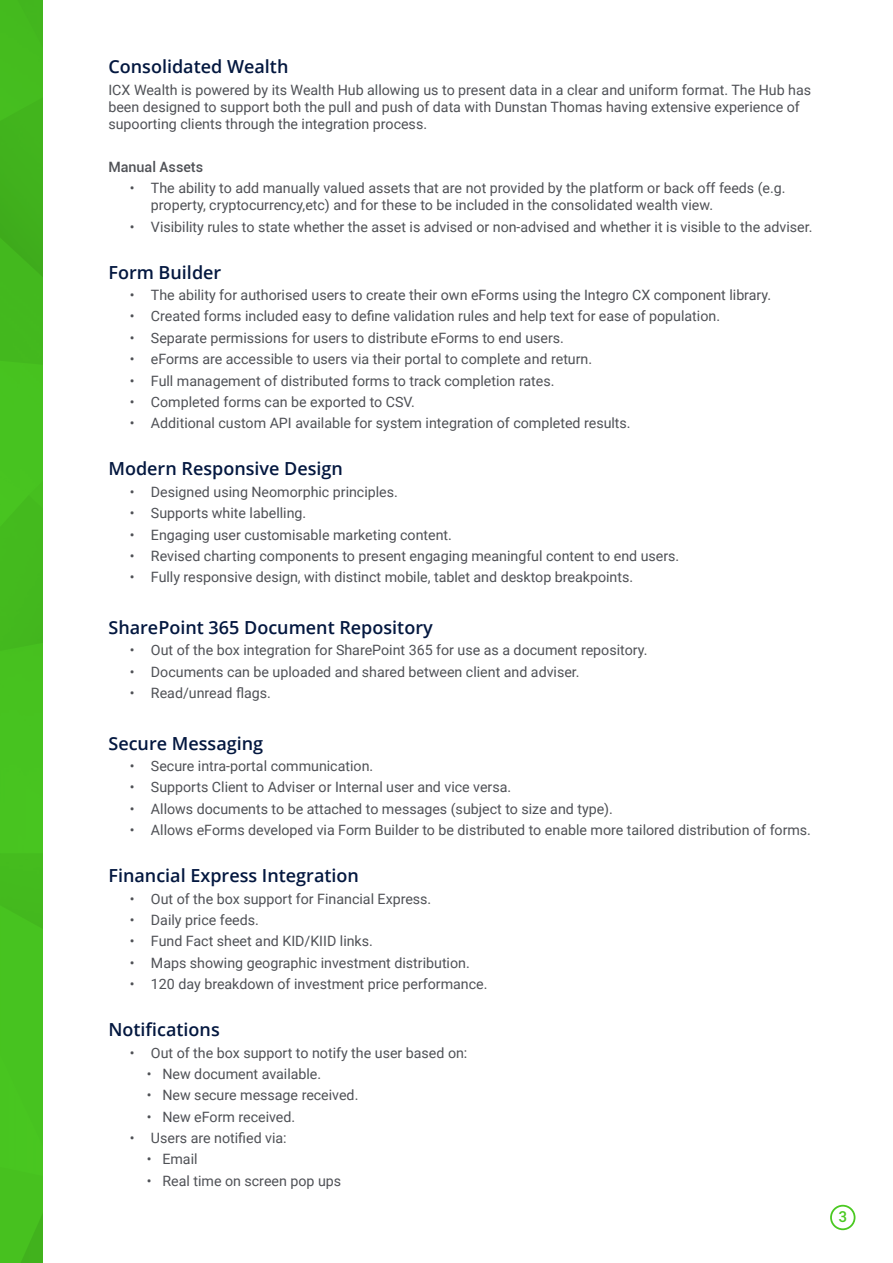
<style>
.page{position:relative;width:893px;height:1263px;background:#fff}
.page>*{position:absolute;margin:0;border:0;box-sizing:border-box;transform-origin:0 0}
.t1{font:600 18px "Open Sans";color:#03173f}
.t2{font:500 15px "Roboto";color:#4ac921}
.t3{font:14.25px/17.1px "Roboto";color:#4f5156}
.t4{font:500 14.25px "Roboto";color:#4f5156}
</style>
<div class="page">
<div style="left:830px;top:1205px;width:25px;height:25px;border:2px solid #4ac921;border-radius:50%"></div>
<img style="left:0;top:0;width:43px;height:1263px">
<p class="t1" style="left:108px;top:55px;width:182px">Consolidated Wealth</p>
<p class="t3" style="left:108px;top:81px;width:704px">ICX Wealth is powered by its Wealth Hub allowing us to present data in a clear and uniform format. The Hub has been designed to support both the pull and push of data with Dunstan Thomas having extensive experience of supoorting clients through the integration process.</p>
<p class="t4" style="left:108px;top:157px;width:96px">Manual Assets</p>
<p class="t3" style="left:151px;top:179px;width:636px;text-indent:-21px">• The ability to add manually valued assets that are not provided by the platform or back off feeds (e.g. property, cryptocurrency,etc) and for these to be included in the consolidated wealth view.</p>
<p class="t3" style="left:130px;top:217px;width:684px">• Visibility rules to state whether the asset is advised or non-advised and whether it is visible to the adviser.</p>
<p class="t1" style="left:108px;top:260px;width:114px">Form Builder</p>
<p class="t3" style="left:130px;top:286px;width:643px">• The ability for authorised users to create their own eForms using the Integro CX component library.</p>
<p class="t3" style="left:130px;top:307px;width:592px">• Created forms included easy to define validation rules and help text for ease of population.</p>
<p class="t3" style="left:130px;top:329px;width:436px">• Separate permissions for users to distribute eForms to end users.</p>
<p class="t3" style="left:130px;top:350px;width:464px">• eForms are accessible to users via their portal to complete and return.</p>
<p class="t3" style="left:130px;top:371px;width:426px">• Full management of distributed forms to track completion rates.</p>
<p class="t3" style="left:130px;top:393px;width:287px">• Completed forms can be exported to CSV.</p>
<p class="t3" style="left:130px;top:414px;width:502px">• Additional custom API available for system integration of completed results.</p>
<p class="t1" style="left:108px;top:457px;width:236px">Modern Responsive Design</p>
<p class="t3" style="left:130px;top:483px;width:270px">• Designed using Neomorphic principles.</p>
<p class="t3" style="left:130px;top:504px;width:178px">• Supports white labelling.</p>
<p class="t3" style="left:130px;top:525px;width:324px">• Engaging user customisable marketing content.</p>
<p class="t3" style="left:130px;top:547px;width:551px">• Revised charting components to present engaging meaningful content to end users.</p>
<p class="t3" style="left:130px;top:568px;width:505px">• Fully responsive design, with distinct mobile, tablet and desktop breakpoints.</p>
<p class="t1" style="left:108px;top:615px;width:326px">SharePoint 365 Document Repository</p>
<p class="t3" style="left:130px;top:641px;width:519px">• Out of the box integration for SharePoint 365 for use as a document repository.</p>
<p class="t3" style="left:130px;top:662px;width:451px">• Documents can be uploaded and shared between client and adviser.</p>
<p class="t3" style="left:130px;top:684px;width:143px">• Read/unread flags.</p>
<p class="t1" style="left:108px;top:731px;width:156px">Secure Messaging</p>
<p class="t3" style="left:130px;top:757px;width:245px">• Secure intra-portal communication.</p>
<p class="t3" style="left:130px;top:778px;width:383px">• Supports Client to Adviser or Internal user and vice versa.</p>
<p class="t3" style="left:130px;top:800px;width:485px">• Allows documents to be attached to messages (subject to size and type).</p>
<p class="t3" style="left:130px;top:821px;width:683px">• Allows eForms developed via Form Builder to be distributed to enable more tailored distribution of forms.</p>
<p class="t1" style="left:108px;top:863px;width:252px">Financial Express Integration</p>
<p class="t3" style="left:130px;top:889px;width:303px">• Out of the box support for Financial Express.</p>
<p class="t3" style="left:130px;top:911px;width:131px">• Daily price feeds.</p>
<p class="t3" style="left:130px;top:932px;width:245px">• Fund Fact sheet and KID/KIID links.</p>
<p class="t3" style="left:130px;top:953px;width:342px">• Maps showing geographic investment distribution.</p>
<p class="t3" style="left:130px;top:975px;width:359px">• 120 day breakdown of investment price performance.</p>
<p class="t1" style="left:108px;top:1017px;width:113px">Notifications</p>
<p class="t3" style="left:130px;top:1043px;width:339px">• Out of the box support to notify the user based on:</p>
<p class="t3" style="left:147px;top:1065px;width:176px">• New document available.</p>
<p class="t3" style="left:147px;top:1086px;width:213px">• New secure message received.</p>
<p class="t3" style="left:147px;top:1107px;width:150px">• New eForm received.</p>
<p class="t3" style="left:130px;top:1129px;width:159px">• Users are notified via:</p>
<p class="t3" style="left:147px;top:1150px;width:52px">• Email</p>
<p class="t3" style="left:147px;top:1172px;width:196px">• Real time on screen pop ups</p>
<p class="t2" style="left:838px;top:1206px;width:10px">3</p>
</div>
